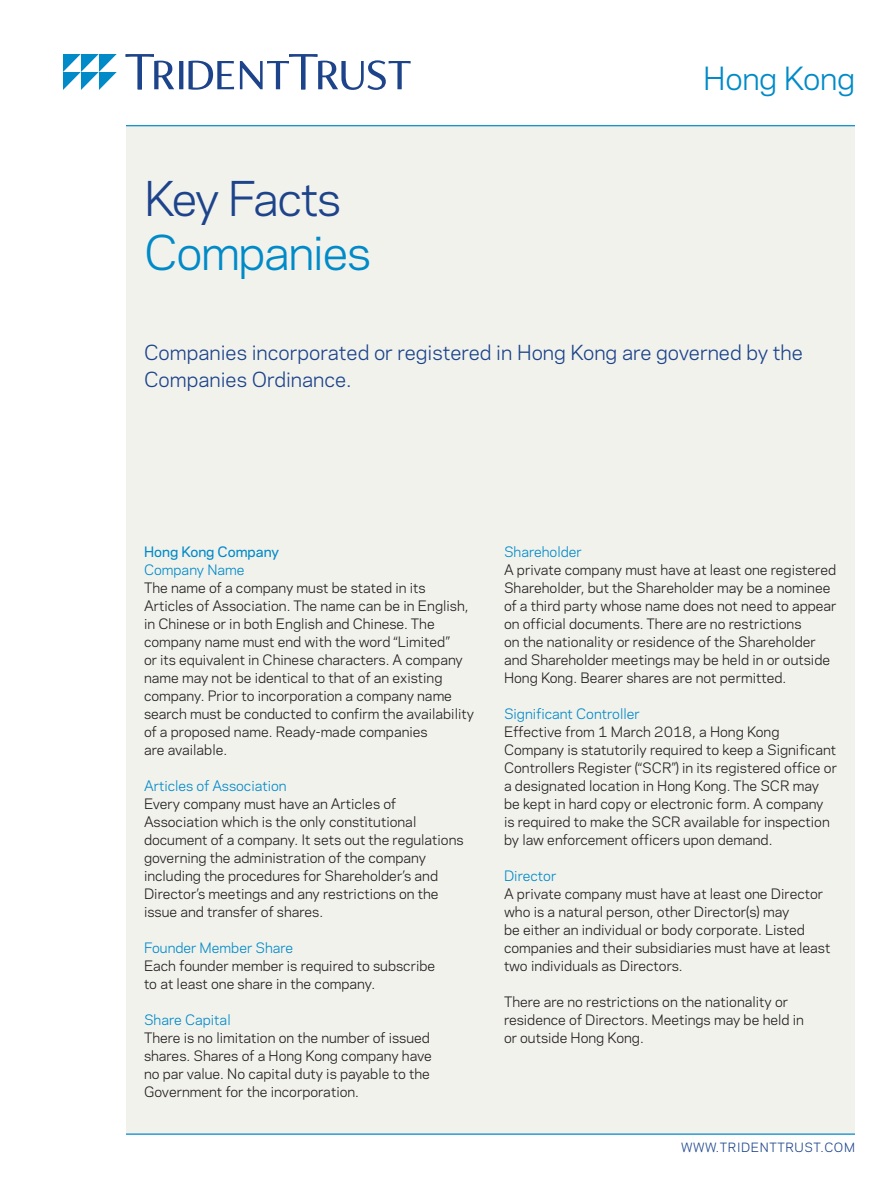
<style>
.page{position:relative;width:891px;height:1188px;background:#fff}
.page>*{position:absolute;margin:0;border:0;box-sizing:border-box;transform-origin:0 0}
.t1{font:45px "Polaris";letter-spacing:-.03em;color:#008ac8}
.t2{font:45px "Polaris";letter-spacing:-.04em;color:#1d448b}
.t3{font:30px "Polaris";letter-spacing:-.01em;color:#008ac8}
.Intro_Text{font:19.5px/27px "Polaris";color:#1d448b}
._1st_Paragraph{font:13.5px/18px "Polaris";color:#231f20}
.Head_2{font:13.5px "Polaris";color:#008ac8}
.Head_1{font:500 13.5px "Polaris";color:#008ac8}
.Head_2_following_Hea{font:13.5px "Polaris";color:#008ac8}
.t4{font:12px "Polaris";letter-spacing:.05em;color:#1d448b}
</style>
<div class="page">
<div style="left:126px;top:126px;width:729px;height:1008px;background:#f2f2ed"></div>
<hr style="left:126px;top:126px;width:729px;height:1px;background:#008ac8">
<hr style="left:126px;top:1134px;width:729px;height:1px;background:#008ac8">
<svg style="left:126px;top:54px;width:285px;height:36px"></svg>
<svg style="left:63px;top:54px;width:54px;height:36px"></svg>
<h1 class="t2" style="left:144px;top:165px;width:199px">Key Facts</h1>
<h1 class="t1" style="left:144px;top:219px;width:228px">Companies</h1>
<h2 class="t3" style="left:703px;top:56px;width:153px">Hong Kong</h2>
<p class="Intro_Text" style="left:144px;top:338px;width:660px">Companies incorporated or registered in Hong Kong are governed by the<br>Companies Ordinance.</p>
<p class="Head_1" style="left:144px;top:541px;width:136px">Hong Kong Company</p>
<p class="Head_2_following_Hea" style="left:144px;top:559px;width:102px">Company Name</p>
<p class="_1st_Paragraph" style="left:144px;top:578px;width:332px">The name of a company must be stated in its Articles of Association. The name can be in English, in Chinese or in both English and Chinese. The company name must end with the word “Limited”<br>or its equivalent in Chinese characters. A company name may not be identical to that of an existing company. Prior to incorporation a company name search must be conducted to confirm the availability of a proposed name. Ready-made companies<br>are available.</p>
<p class="Head_2" style="left:144px;top:775px;width:144px">Articles of Association</p>
<p class="_1st_Paragraph" style="left:144px;top:794px;width:321px">Every company must have an Articles of Association which is the only constitutional document of a company. It sets out the regulations governing the administration of the company including the procedures for Shareholder’s and Director’s meetings and any restrictions on the issue and transfer of shares.</p>
<p class="Head_2" style="left:144px;top:937px;width:151px">Founder Member Share</p>
<p class="_1st_Paragraph" style="left:144px;top:956px;width:293px">Each founder member is required to subscribe to at least one share in the company.</p>
<p class="Head_2" style="left:144px;top:1009px;width:88px">Share Capital</p>
<p class="_1st_Paragraph" style="left:144px;top:1028px;width:289px">There is no limitation on the number of issued shares. Shares of a Hong Kong company have no par value. No capital duty is payable to the Government for the incorporation.</p>
<p class="Head_2" style="left:504px;top:541px;width:79px">Shareholder</p>
<p class="_1st_Paragraph" style="left:504px;top:560px;width:334px">A private company must have at least one registered Shareholder, but the Shareholder may be a nominee of a third party whose name does not need to appear on official documents. There are no restrictions<br>on the nationality or residence of the Shareholder and Shareholder meetings may be held in or outside Hong Kong. Bearer shares are not permitted.</p>
<p class="Head_2" style="left:504px;top:703px;width:137px">Significant Controller</p>
<p class="_1st_Paragraph" style="left:504px;top:722px;width:335px">Effective from 1 March 2018, a Hong Kong Company is statutorily required to keep a Significant Controllers Register (“SCR”) in its registered office or a designated location in Hong Kong. The SCR may be kept in hard copy or electronic form. A company is required to make the SCR available for inspection by law enforcement officers upon demand.</p>
<p class="Head_2" style="left:504px;top:865px;width:54px">Director</p>
<p class="_1st_Paragraph" style="left:504px;top:884px;width:328px">A private company must have at least one Director who is a natural person, other Director(s) may<br>be either an individual or body corporate. Listed companies and their subsidiaries must have at least two individuals as Directors.</p>
<p class="_1st_Paragraph" style="left:504px;top:992px;width:301px">There are no restrictions on the nationality or residence of Directors. Meetings may be held in or outside Hong Kong.</p>
<p class="t4" style="left:681px;top:1138px;width:175px">WWW.TRIDENTTRUST.COM</p>
</div>
